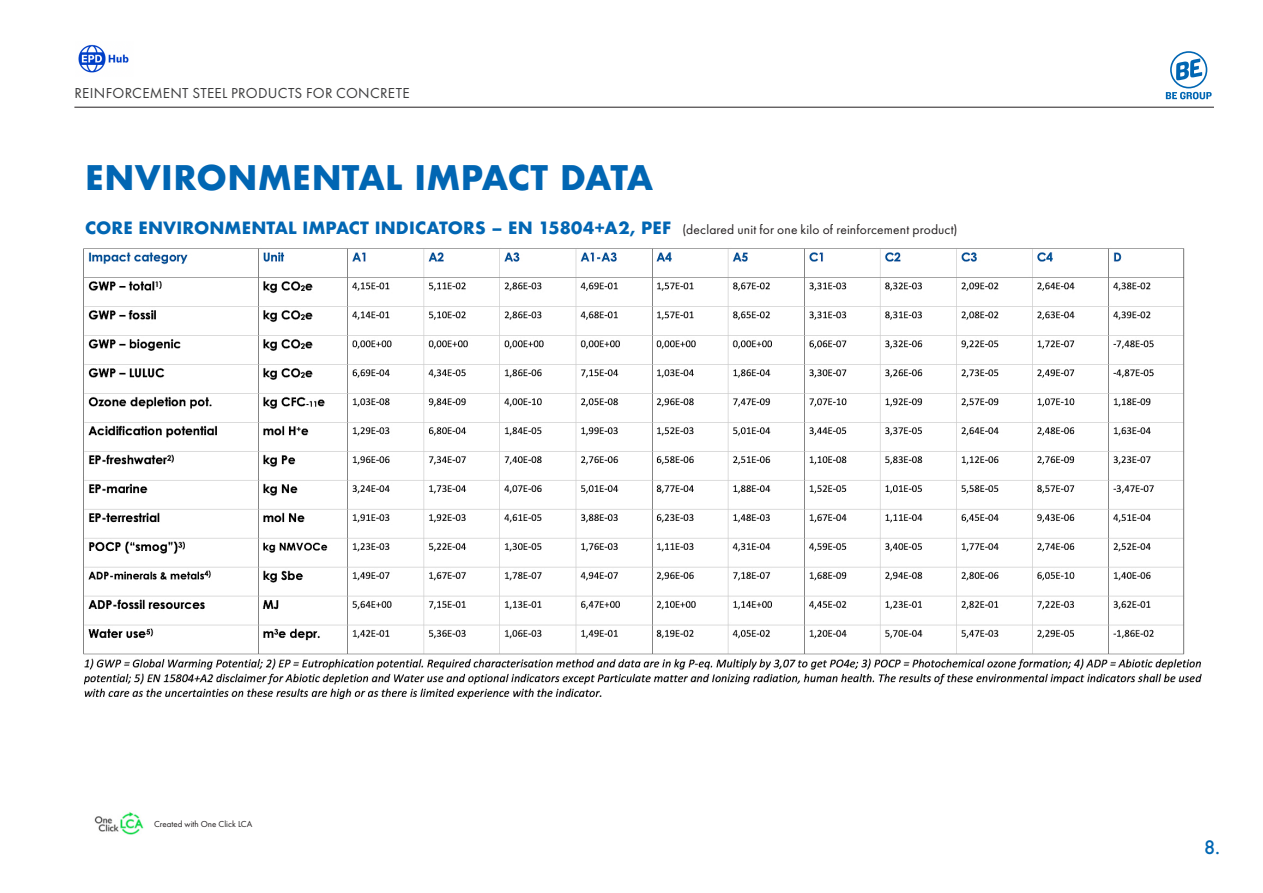
<style>
.page{position:relative;width:1263px;height:893px;background:#fff}
.page>*{position:absolute;margin:0;border:0;box-sizing:border-box;transform-origin:0 0}
.t1{font:700 33px "Futura";letter-spacing:.005em;color:#0166b3}
.t2{font:500 18px "Futura";color:#0166b3}
.t3{font:700 16.5px "Futura";letter-spacing:.01em;color:#0166b3}
.t4{font:15px "Futura PT";letter-spacing:.02em;color:#3c3c3d}
.t5{font:9px "Futura PT";color:#231f20}
.s1{font-family:"Futura PT";font-weight:400;font-size:13.5px;color:#231f20}
</style>
<div class="page">
<svg style="left:1166px;top:51px;width:45px;height:48px"></svg>
<hr style="left:74px;top:107px;width:1140px;height:1px;background:#231f20">
<img style="left:83px;top:248px;width:1119px;height:452px">
<img style="left:78px;top:44px;width:51px;height:29px">
<img style="left:94px;top:811px;width:50px;height:24px">
<p class="t4" style="left:74px;top:85px;width:337px">REINFORCEMENT STEEL PRODUCTS FOR CONCRETE</p>
<p class="t1" style="left:85px;top:153px;width:570px">ENVIRONMENTAL IMPACT DATA</p>
<p class="t3" style="left:85px;top:216px;width:874px">CORE ENVIRONMENTAL IMPACT INDICATORS – EN 15804+A2, PEF <span class="s1">(declared unit for one kilo of reinforcement product)</span></p>
<p class="t5" style="left:154px;top:819px;width:100px">Created with One Click LCA</p>
<p class="t2" style="left:1204px;top:835px;width:18px">8.</p>
</div>
